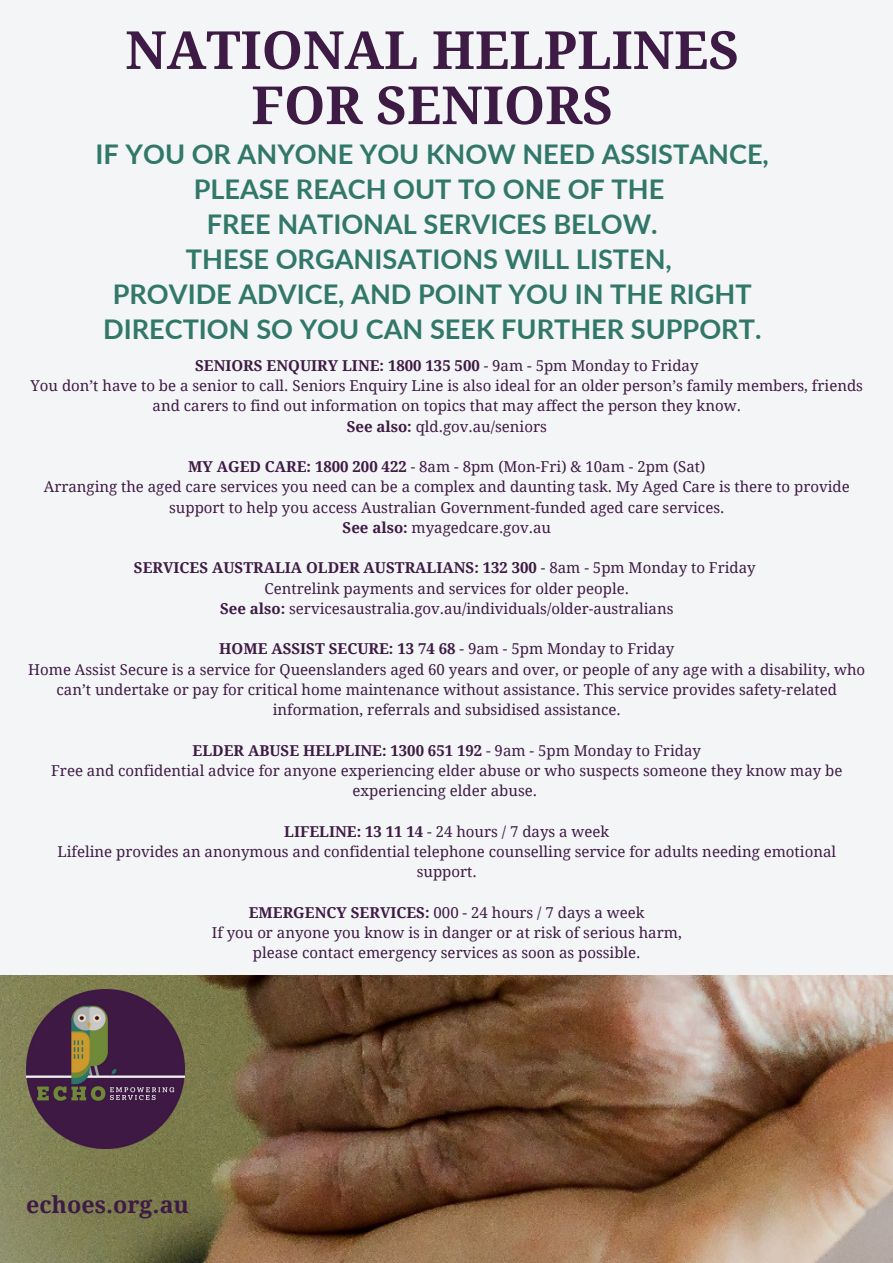
<style>
.page{position:relative;width:893px;height:1263px;background:#f4f5f7}
.page>*{position:absolute;margin:0;border:0;box-sizing:border-box;transform-origin:0 0}
.t1{font:700 52.57px/55.1px "Droid Serif";color:#3e1b44;text-align:center}
.t2{font:700 27.08px/34.9px "Lato";color:#317869;text-align:center}
.t3{font:700 23.25px "Droid Serif";color:#3e1b44}
.t4{font:15px/20.2px "Droid Serif";color:#3e1b44;text-align:center}
.s1{font-weight:700}
</style>
<div class="page">
<img style="left:0;top:975px;width:893px;height:288px">
<img style="left:26px;top:989px;width:159px;height:159px">
<h1 class="t1" style="left:125px;top:21px;width:615px">NATIONAL HELPLINES<br>FOR SENIORS</h1>
<h2 class="t2" style="left:96px;top:136px;width:675px">IF YOU OR ANYONE YOU KNOW NEED ASSISTANCE, PLEASE REACH OUT TO ONE OF THE<br>FREE NATIONAL SERVICES BELOW.<br>THESE ORGANISATIONS WILL LISTEN,<br>PROVIDE ADVICE, AND POINT YOU IN THE RIGHT DIRECTION SO YOU CAN SEEK FURTHER SUPPORT.</h2>
<p class="t4" style="left:31px;top:355px;width:834px"><span class="s1">SENIORS ENQUIRY LINE: 1800 135 500</span> - 9am - 5pm Monday to Friday<br>You don’t have to be a senior to call. Seniors Enquiry Line is also ideal for an older person’s family members, friends and carers to find out information on topics that may affect the person they know.<br><span class="s1">See also:</span> qld.gov.au/seniors</p>
<p class="t4" style="left:44px;top:456px;width:807px"><span class="s1">MY AGED CARE: 1800 200 422</span> - 8am - 8pm (Mon-Fri) &amp; 10am - 2pm (Sat)<br>Arranging the aged care services you need can be a complex and daunting task. My Aged Care is there to provide support to help you access Australian Government-funded aged care services.<br><span class="s1">See also:</span> myagedcare.gov.au</p>
<p class="t4" style="left:134px;top:557px;width:623px"><span class="s1">SERVICES AUSTRALIA OLDER AUSTRALIANS: 132 300</span> - 8am - 5pm Monday to Friday<br>Centrelink payments and services for older people.<br><span class="s1">See also:</span> servicesaustralia.gov.au/individuals/older-australians</p>
<p class="t4" style="left:28px;top:638px;width:838px"><span class="s1">HOME ASSIST SECURE: 13 74 68</span> - 9am - 5pm Monday to Friday<br>Home Assist Secure is a service for Queenslanders aged 60 years and over, or people of any age with a disability, who can’t undertake or pay for critical home maintenance without assistance. This service provides safety-related information, referrals and subsidised assistance.</p>
<p class="t4" style="left:51px;top:740px;width:793px"><span class="s1">ELDER ABUSE HELPLINE: 1300 651 192</span> - 9am - 5pm Monday to Friday<br>Free and confidential advice for anyone experiencing elder abuse or who suspects someone they know may be experiencing elder abuse.</p>
<p class="t4" style="left:57px;top:821px;width:780px"><span class="s1">LIFELINE: 13 11 14</span> - 24 hours / 7 days a week<br>Lifeline provides an anonymous and confidential telephone counselling service for adults needing emotional support.</p>
<p class="t4" style="left:212px;top:902px;width:471px"><span class="s1">EMERGENCY SERVICES:</span> 000 - 24 hours / 7 days a week<br>If you or anyone you know is in danger or at risk of serious harm, please contact emergency services as soon as possible.</p>
<h3 class="t3" style="left:26px;top:1189px;width:165px">echoes.org.au</h3>
</div>
